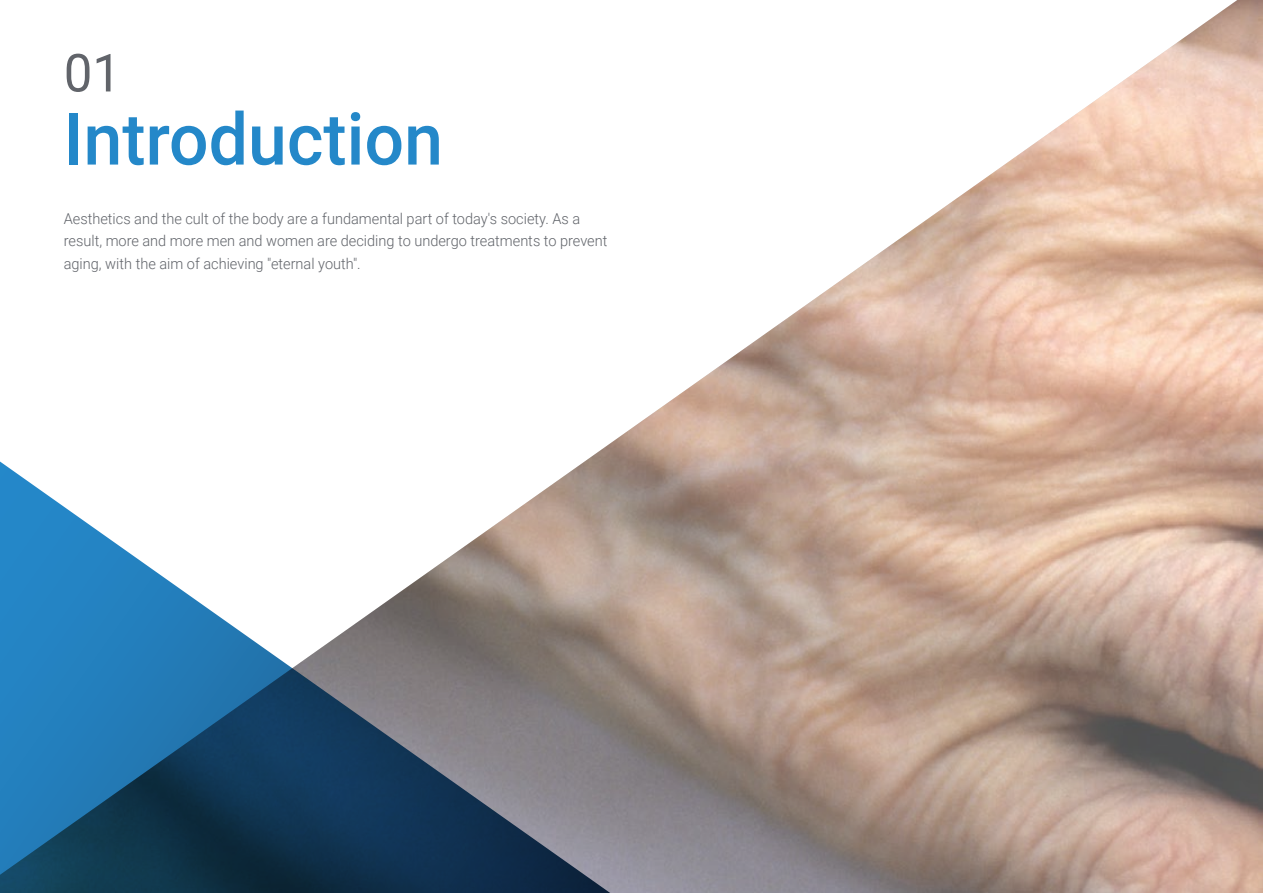
<style>
.page{position:relative;width:1263px;height:893px;background:#fff}
.page>*{position:absolute;margin:0;border:0;box-sizing:border-box;transform-origin:0 0}
.t1{font:500 72px "Roboto";color:#2488c9}
.t2{font:52.5px "Roboto";color:#61646a}
.t3{font:300 15px/22.5px "Roboto";color:#61646a}
</style>
<div class="page">
<img style="left:606px;top:0;width:657px;height:893px">
<svg style="left:0;top:446px;width:640px;height:447px"></svg>
<h2 class="t2" style="left:64px;top:36px;width:59px">01</h2>
<h1 class="t1" style="left:64px;top:89px;width:381px">Introduction</h1>
<p class="t3" style="left:64px;top:207px;width:545px">Aesthetics and the cult of the body are a fundamental part of today's society. As a result, more and more men and women are deciding to undergo treatments to prevent aging, with the aim of achieving "eternal youth".</p>
</div>
